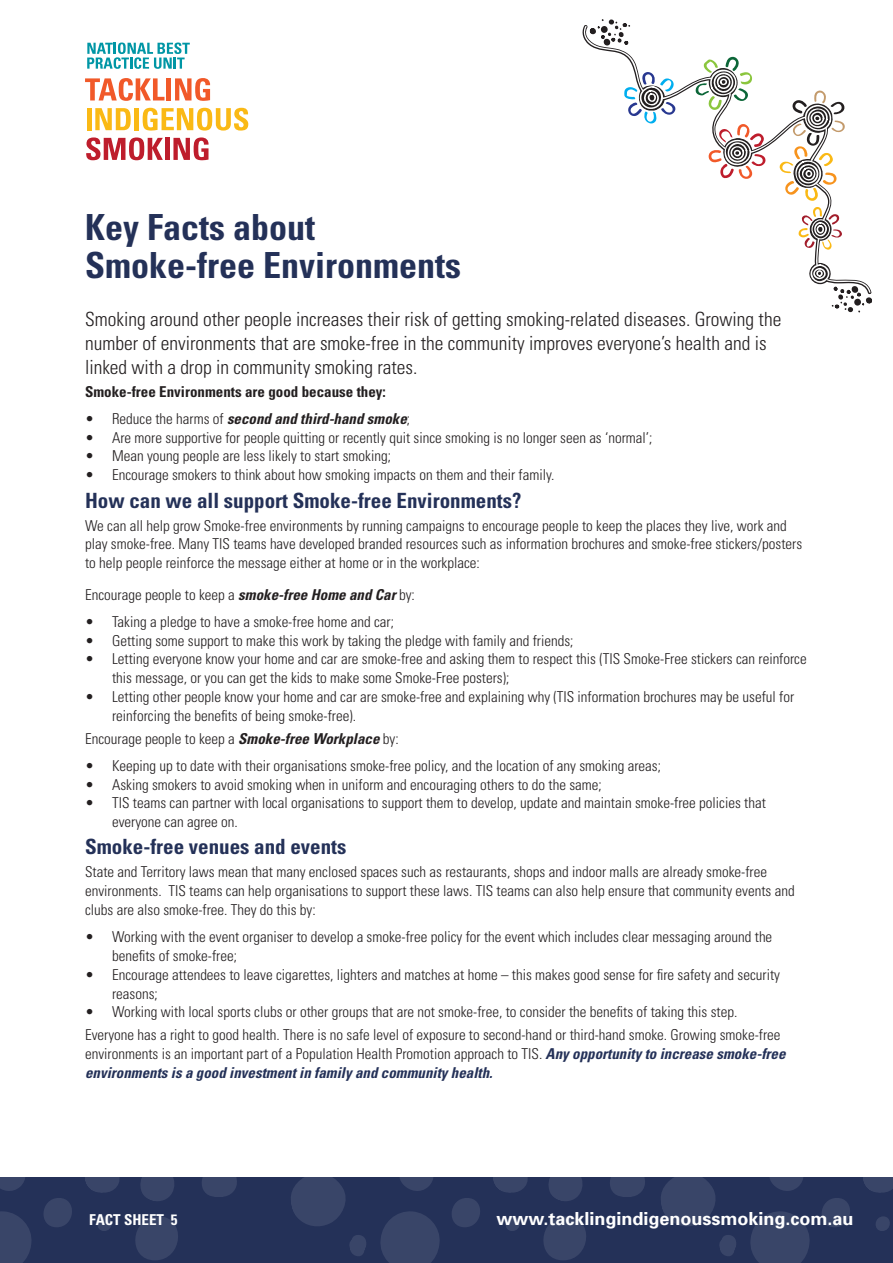
<style>
.page{position:relative;width:893px;height:1263px;background:#fff}
.page>*{position:absolute;margin:0;border:0;box-sizing:border-box;transform-origin:0 0}
.Fact_sheet_heading{font:700 condensed 36px/37.5px "Univers";color:#243158}
.Text_heading{font:700 condensed 21px "Univers";color:#243158}
.Intro_Paragraph{font:300 condensed 19.5px/24px "Univers";color:#231f20}
.t1{font:700 18px "Univers";color:#fff}
.Paragraph_text{font:300 condensed 15px/18.8px "Univers";color:#231f20}
.t2{font:italic 700 condensed 15px "Univers";color:#231f20}
._2ND_SUBHEAD{font:700 condensed 15px "Univers";color:#231f20}
.Paragraph_text-2{font:700 condensed 15px "Univers";color:#fff}
.s1{font-weight:300;font-style:normal}
.s2{font-weight:700;font-style:italic}
.s3{font-weight:700;font-style:italic;color:#243158}
</style>
<div class="page">
<svg style="left:85px;top:78px;width:79px;height:23px"></svg>
<div style="left:166px;top:78px;width:5px;height:22px;background:#f15929"></div>
<svg style="left:175px;top:78px;width:35px;height:23px"></svg>
<hr style="left:87px;top:108px;width:4px;height:22px;background:#fab915">
<svg style="left:95px;top:108px;width:36px;height:22px"></svg>
<div style="left:134px;top:108px;width:5px;height:22px;background:#fab915"></div>
<svg style="left:143px;top:108px;width:105px;height:23px"></svg>
<svg style="left:86px;top:137px;width:77px;height:23px"></svg>
<div style="left:165px;top:138px;width:5px;height:22px;background:#be1d2c"></div>
<svg style="left:173px;top:137px;width:36px;height:23px"></svg>
<svg style="left:87px;top:43px;width:103px;height:26px"></svg>
<svg style="left:583px;top:19px;width:289px;height:293px"></svg>
<div style="left:0;top:1178px;width:893px;height:85px;background:#243158"></div>
<svg style="left:750px;top:1178px;width:143px;height:85px"></svg>
<svg style="left:661px;top:1178px;width:75px;height:78px"></svg>
<svg style="left:610px;top:1178px;width:35px;height:19px"></svg>
<svg style="left:380px;top:1178px;width:206px;height:85px"></svg>
<svg style="left:291px;top:1178px;width:75px;height:78px"></svg>
<svg style="left:202px;top:1178px;width:35px;height:19px"></svg>
<svg style="left:0;top:1178px;width:178px;height:85px"></svg>
<p class="Fact_sheet_heading" style="left:85px;top:208px;width:377px">Key Facts about<br>Smoke-free Environments</p>
<p class="Intro_Paragraph" style="left:85px;top:306px;width:698px">Smoking around other people increases their risk of getting smoking-related diseases. Growing the number of environments that are smoke-free in the community improves everyone’s health and is linked with a drop in community smoking rates.</p>
<p class="_2ND_SUBHEAD" style="left:85px;top:382px;width:302px">Smoke-free Environments are good because they:</p>
<p class="t2" style="left:85px;top:409px;width:327px"><span class="s1">• Reduce the harms of</span> second and third-hand smoke<span class="s1">;</span></p>
<p class="Paragraph_text" style="left:85px;top:428px;width:569px">• Are more supportive for people quitting or recently quit since smoking is no longer seen as ‘normal’;</p>
<p class="Paragraph_text" style="left:85px;top:446px;width:308px">• Mean young people are less likely to start smoking;</p>
<p class="Paragraph_text" style="left:85px;top:465px;width:471px">• Encourage smokers to think about how smoking impacts on them and their family.</p>
<p class="Text_heading" style="left:85px;top:487px;width:438px">How can we all support Smoke-free Environments?</p>
<p class="Paragraph_text" style="left:85px;top:516px;width:719px">We can all help grow Smoke-free environments by running campaigns to encourage people to keep the places they live, work and play smoke-free. Many TIS teams have developed branded resources such as information brochures and smoke-free stickers/posters to help people reinforce the message either at home or in the workplace:</p>
<p class="Paragraph_text" style="left:85px;top:585px;width:331px">Encourage people to keep a <span class="s2">smoke-free Home and Car</span> by:</p>
<p class="Paragraph_text" style="left:85px;top:612px;width:311px">• Taking a pledge to have a smoke-free home and car;</p>
<p class="Paragraph_text" style="left:85px;top:631px;width:490px">• Getting some support to make this work by taking the pledge with family and friends;</p>
<p class="Paragraph_text" style="left:112px;top:649px;width:696px;text-indent:-27px">• Letting everyone know your home and car are smoke-free and asking them to respect this (TIS Smoke-Free stickers can reinforce this message, or you can get the kids to make some Smoke-Free posters);</p>
<p class="Paragraph_text" style="left:112px;top:687px;width:684px;text-indent:-27px">• Letting other people know your home and car are smoke-free and explaining why (TIS information brochures may be useful for reinforcing the benefits of being smoke-free).</p>
<p class="Paragraph_text" style="left:85px;top:729px;width:315px">Encourage people to keep a <span class="s2">Smoke-free Workplace</span> by:</p>
<p class="Paragraph_text" style="left:85px;top:756px;width:577px">• Keeping up to date with their organisations smoke-free policy, and the location of any smoking areas;</p>
<p class="Paragraph_text" style="left:85px;top:775px;width:518px">• Asking smokers to avoid smoking when in uniform and encouraging others to do the same;</p>
<p class="Paragraph_text" style="left:112px;top:793px;width:655px;text-indent:-27px">• TIS teams can partner with local organisations to support them to develop, update and maintain smoke-free policies that everyone can agree on.</p>
<p class="Text_heading" style="left:85px;top:834px;width:263px">Smoke-free venues and events</p>
<p class="Paragraph_text" style="left:85px;top:863px;width:711px">State and Territory laws mean that many enclosed spaces such as restaurants, shops and indoor malls are already smoke-free environments. TIS teams can help organisations to support these laws. TIS teams can also help ensure that community events and clubs are also smoke-free. They do this by:</p>
<p class="Paragraph_text" style="left:112px;top:927px;width:662px;text-indent:-27px">• Working with the event organiser to develop a smoke-free policy for the event which includes clear messaging around the benefits of smoke-free;</p>
<p class="Paragraph_text" style="left:112px;top:965px;width:669px;text-indent:-27px">• Encourage attendees to leave cigarettes, lighters and matches at home – this makes good sense for fire safety and security reasons;</p>
<p class="Paragraph_text" style="left:85px;top:1002px;width:654px">• Working with local sports clubs or other groups that are not smoke-free, to consider the benefits of taking this step.</p>
<p class="Paragraph_text" style="left:85px;top:1025px;width:702px">Everyone has a right to good health. There is no safe level of exposure to second-hand or third-hand smoke. Growing smoke-free environments is an important part of a Population Health Promotion approach to TIS. <span class="s3">Any opportunity to increase smoke-free environments is a good investment in family and community health.</span></p>
<p class="Paragraph_text-2" style="left:89px;top:1210px;width:90px">FACT SHEET 5</p>
<p class="t1" style="left:496px;top:1207px;width:359px">www.tacklingindigenoussmoking.com.au</p>
</div>
